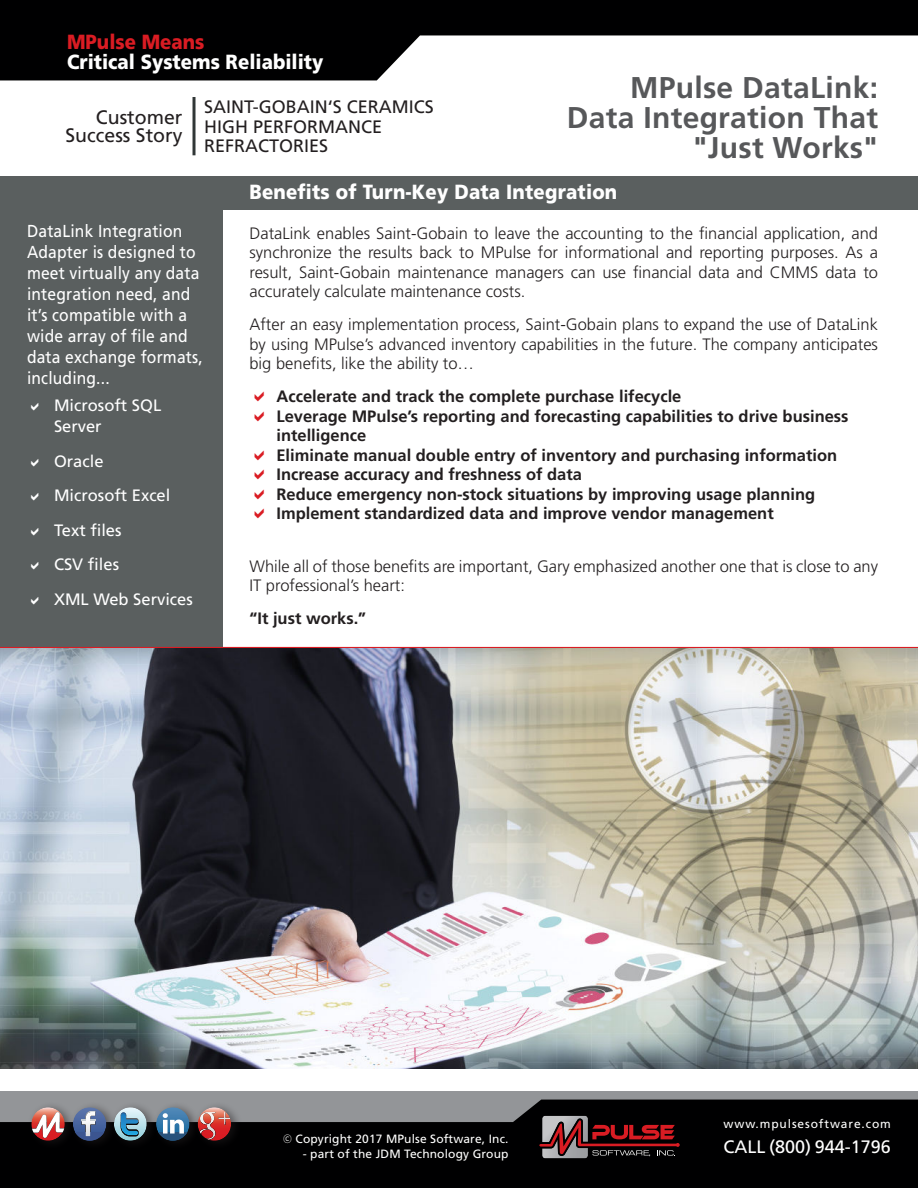
<style>
.page{position:relative;width:918px;height:1188px;background:#fff}
.page>*{position:absolute;margin:0;border:0;box-sizing:border-box;transform-origin:0 0}
.t1{font:700 30px/30px "Frutiger";letter-spacing:.01em;color:#57585a;text-align:right}
.t2{font:900 20.4px "Frutiger";color:#fff;scale:.9 1}
.t3{font:900 20.4px "Frutiger";color:#da1c23;scale:.9 1}
.t4{font:19.5px/18px "Frutiger";color:#231f20;text-align:right}
.t5{font:18px/19.5px "Frutiger";color:#231f20}
.t6{font:18px "Frutiger";color:#fff}
.t7{font:17.4px/21px "Frutiger";letter-spacing:.01em;color:#fff;scale:.9 1}
.t8{font:300 16.5px/19.5px "Frutiger";color:#231f20;text-align:justify}
.t9{font:700 16.5px/19.5px "Frutiger";color:#231f20}
.t10{font:16.5px/34.5px "Frutiger";color:#fff}
.t11{font:12px "Frutiger";letter-spacing:.01em;color:#fff}
.t12{font:12px "Frutiger";letter-spacing:.075em;color:#fff}
.s1{font-family:"Gotham Narrow"}
</style>
<div class="page">
<svg style="left:0;top:0;width:918px;height:80px;fill:#000001"></svg>
<div style="left:0;top:176px;width:918px;height:33px;background:#5a5f5f"></div>
<hr style="left:193px;top:97px;width:3px;height:58px;background:#313737">
<div style="left:0;top:1092px;width:918px;height:41px;background:#939598"></div>
<svg style="left:0;top:1100px;width:918px;height:88px;background:#101011"></svg>
<div style="left:68px;top:1101px;width:50px;height:50px;background:#231f20;opacity:.5"></div>
<svg style="left:77px;top:1107px;width:29px;height:34px"></svg>
<div style="left:152px;top:1101px;width:49px;height:50px;background:#231f20;opacity:.5"></div>
<svg style="left:158px;top:1107px;width:32px;height:34px"></svg>
<div style="left:27px;top:1101px;width:50px;height:50px;background:#231f20;opacity:.5"></div>
<svg style="left:31px;top:1107px;width:34px;height:34px"></svg>
<div style="left:193px;top:1101px;width:50px;height:50px;background:#231f20;opacity:.5"></div>
<svg style="left:198px;top:1107px;width:33px;height:34px"></svg>
<div style="left:110px;top:1101px;width:48px;height:50px;background:#231f20;opacity:.5"></div>
<svg style="left:114px;top:1107px;width:35px;height:34px"></svg>
<svg style="left:539px;top:1116px;width:141px;height:42px;background:#572d30"></svg>
<div style="left:0;top:204px;width:222px;height:443px;background:#5a5f5f"></div>
<hr style="left:0;top:647px;width:918px;height:1px;background:#da1c23">
<img style="left:0;top:648px;width:918px;height:420px">
<p class="t3" style="left:67px;top:34px;width:154px">MPulse Means</p>
<p class="t2" style="left:67px;top:53px;width:286px">Critical Systems Reliability</p>
<p class="t4" style="left:66px;top:110px;width:118px">Customer<br>Success Story</p>
<p class="t5" style="left:204px;top:99px;width:231px">SAINT-GOBAIN‘S CERAMICS<br>HIGH PERFORMANCE<br>REFRACTORIES</p>
<h1 class="t1" style="left:567px;top:75px;width:313px">MPulse DataLink:<br>Data Integration That "Just Works"</h1>
<p class="t7" style="left:27px;top:222px;width:197px">DataLink Integration<br>Adapter is designed to meet virtually any data integration need, and it’s compatible with a wide array of file and data exchange formats, including...</p>
<p class="t10" style="left:54px;top:397px;width:109px;line-height:21px">Microsoft SQL<br>Server</p>
<p class="t10" style="left:54px;top:445px;width:140px">Oracle<br>Microsoft Excel<br>Text files<br>CSV files<br>XML Web Services</p>
<p class="t2" style="left:249px;top:183px;width:410px">Benefits of Turn-Key Data Integration</p>
<p class="t8" style="left:249px;top:224px;width:630px">DataLink enables Saint-Gobain to leave the accounting to the financial application, and synchronize the results back to MPulse for informational and reporting purposes. As a result, Saint-Gobain maintenance managers can use financial data and CMMS data to accurately calculate maintenance costs.</p>
<p class="t8" style="left:249px;top:316px;width:630px">After an easy implementation process, Saint-Gobain plans to expand the use of DataLink by using MPulse’s advanced inventory capabilities in the future. The company anticipates big benefits, like the ability to…</p>
<p class="t9" style="left:276px;top:388px;width:574px">Accelerate and track the complete purchase lifecycle<br>Leverage MPulse’s reporting and forecasting capabilities to drive business intelligence<br>Eliminate manual double entry of inventory and purchasing information Increase accuracy and freshness of data<br>Reduce emergency non-stock situations by improving usage planning Implement standardized data and improve vendor management</p>
<p class="t8" style="left:249px;top:557px;width:630px">While all of those benefits are important, Gary emphasized another one that is close to any<br>IT professional’s heart:</p>
<p class="t9" style="left:249px;top:610px;width:118px">“It just works.”</p>
<p class="t11" style="left:283px;top:1134px;width:227px"><span class="s1">©</span> Copyright 2017 MPulse Software, Inc.</p>
<p class="t11" style="left:303px;top:1149px;width:207px">- part of the JDM Technology Group</p>
<p class="t12" style="left:724px;top:1119px;width:169px">www.mpulsesoftware.com</p>
<p class="t6" style="left:724px;top:1140px;width:169px">CALL (800) 944-1796</p>
</div>
